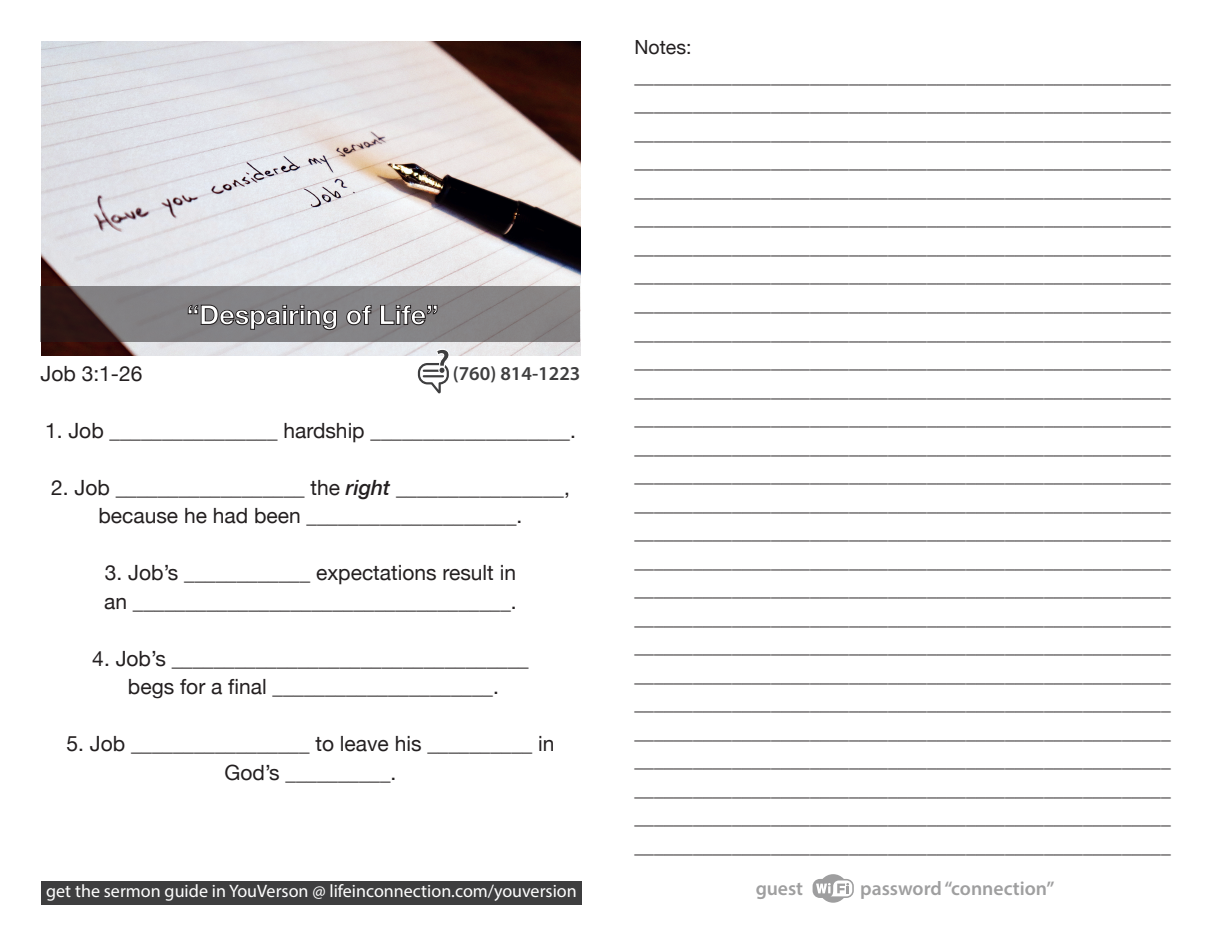
<style>
.page{position:relative;width:1215px;height:945px;background:#fff}
.page>*{position:absolute;margin:0;border:0;box-sizing:border-box;transform-origin:0 0}
.t1{font:700 27px "Helvetica Neue";color:#fff}
.t2{font:21px/28.5px "Helvetica Neue";color:#231f20;text-align:center}
.t3{font:600 19.65px "Myriad Pro";color:#3e3e3f}
.t4{font:19.5px/28.5px "Helvetica Neue";color:#231f20}
.t5{font:18px "Myriad Pro";color:#fff}
.s1{font-weight:500;font-style:italic}
</style>
<div class="page">
<img style="left:41px;top:41px;width:540px;height:315px">
<div style="left:41px;top:881px;width:541px;height:23px;background:#3e3e3f"></div>
<svg style="left:813px;top:874px;width:41px;height:29px"></svg>
<svg style="left:418px;top:349px;width:32px;height:44px"></svg>
<svg style="left:40px;top:286px;width:540px;height:56px;background:#797476"></svg>
<svg style="left:188px;top:305px;width:149px;height:25px;background:#6d6c6e"></svg>
<svg style="left:346px;top:305px;width:26px;height:20px"></svg>
<svg style="left:380px;top:305px;width:58px;height:20px"></svg>
<p class="t2" style="left:40px;top:360px;width:103px">Job 3:1-26</p>
<h1 class="t1" style="left:187px;top:294px;width:253px">“Despairing of Life”</h1>
<p class="t3" style="left:453px;top:361px;width:129px">(760) 814-1223</p>
<p class="t2" style="left:45px;top:417px;width:532px">1. Job ________________ hardship ___________________.</p>
<p class="t2" style="left:51px;top:474px;width:520px">2. Job __________________ the <span class="s1">right</span> ________________, because he had been ____________________.</p>
<p class="t2" style="left:104px;top:560px;width:414px;text-align:left">3. Job’s ____________ expectations result in an ____________________________________.</p>
<p class="t2" style="left:92px;top:645px;width:438px">4. Job’s __________________________________ begs for a final _____________________.</p>
<p class="t2" style="left:66px;top:731px;width:490px">5. Job _________________ to leave his __________ in<br>God’s __________.</p>
<p class="t4" style="left:634px;top:34px;width:538px">Notes: _______________________________________________________ _______________________________________________________ _______________________________________________________ _______________________________________________________ _______________________________________________________ _______________________________________________________ _______________________________________________________ _______________________________________________________ _______________________________________________________ _______________________________________________________ _______________________________________________________ _______________________________________________________ _______________________________________________________ _______________________________________________________ _______________________________________________________ _______________________________________________________ _______________________________________________________ _______________________________________________________ _______________________________________________________ _______________________________________________________ _______________________________________________________ _______________________________________________________ _______________________________________________________ _______________________________________________________ _______________________________________________________ _______________________________________________________ _______________________________________________________ _______________________________________________________</p>
<p class="t5" style="left:46px;top:880px;width:532px">get the sermon guide in YouVerson @ lifeinconnection.com/youversion</p>
<p class="t3" style="left:755px;top:876px;width:49px">guest</p>
<p class="t3" style="left:860px;top:876px;width:196px">password “connection”</p>
</div>
